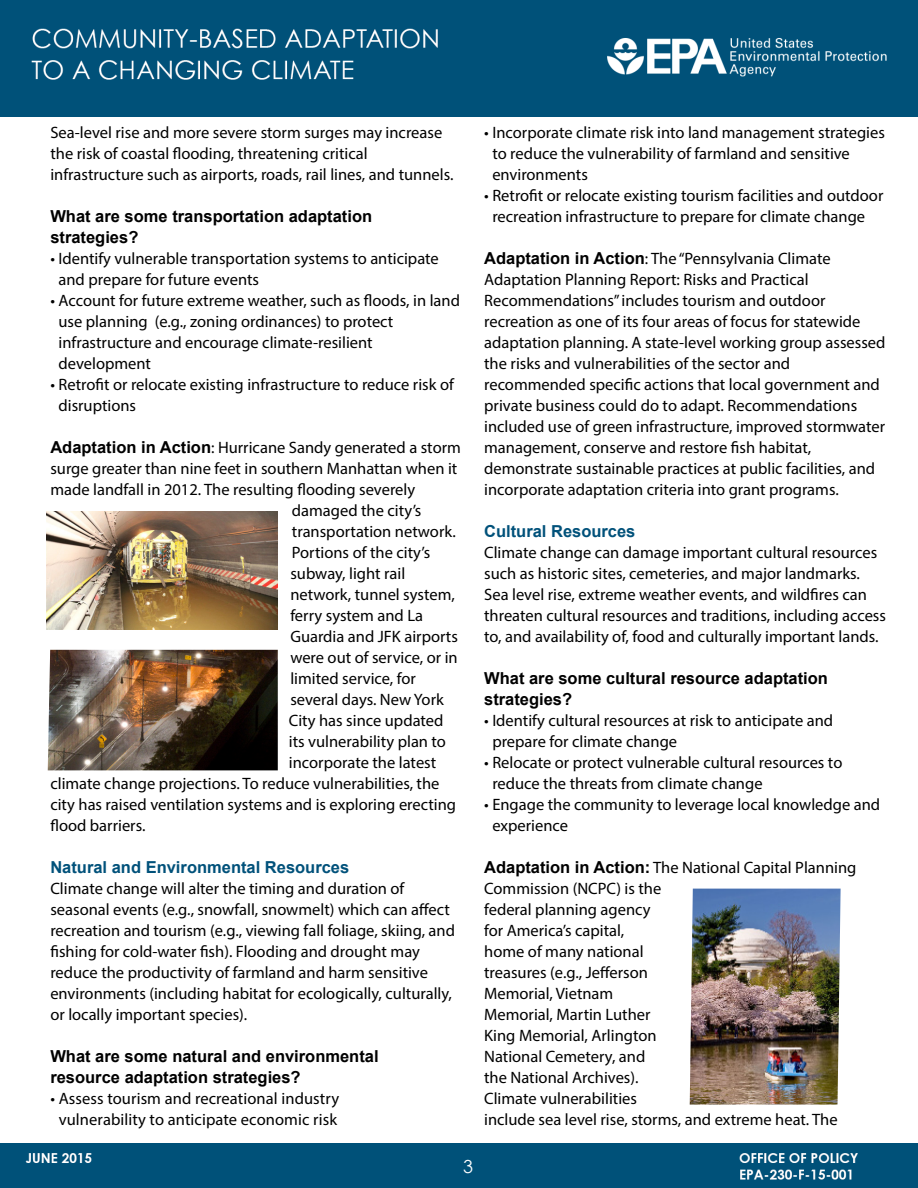
<style>
.page{position:relative;width:918px;height:1188px;background:#fff}
.page>*{position:absolute;margin:0;border:0;box-sizing:border-box;transform-origin:0 0}
.t1{font:18px "Century Gothic";color:#fff}
.Sans_Serif_Body_Text{font:16.5px/21px "Myriad Pro";color:#000}
.Sans_Serif_Body_Text-2{font:700 16.5px/21px "Arial";color:#000}
.Sans_Serif_Body_Text-3{font:700 16.5px "Arial";color:#00517a}
.s1{font-family:"Arial";font-weight:700}
</style>
<div class="page">
<div style="left:0;top:1143px;width:918px;height:45px;background:#005179"></div>
<img style="left:47px;top:511px;width:231px;height:119px">
<img style="left:690px;top:889px;width:151px;height:216px">
<img style="left:48px;top:650px;width:230px;height:120px">
<img style="left:0;top:1px;width:918px;height:116px">
<p class="Sans_Serif_Body_Text" style="left:50px;top:122px;width:405px">Sea-level rise and more severe storm surges may increase the risk of coastal flooding, threatening critical infrastructure such as airports, roads, rail lines, and tunnels.</p>
<p class="Sans_Serif_Body_Text-2" style="left:50px;top:206px;width:323px">What are some transportation adaptation strategies?</p>
<p class="Sans_Serif_Body_Text" style="left:59px;top:248px;width:382px;text-indent:-8px">• Identify vulnerable transportation systems to anticipate and prepare for future events</p>
<p class="Sans_Serif_Body_Text" style="left:59px;top:290px;width:403px;text-indent:-8px">• Account for future extreme weather, such as floods, in land use planning (e.g., zoning ordinances) to protect infrastructure and encourage climate-resilient development</p>
<p class="Sans_Serif_Body_Text" style="left:59px;top:374px;width:397px;text-indent:-8px">• Retrofit or relocate existing infrastructure to reduce risk of disruptions</p>
<p class="Sans_Serif_Body_Text" style="left:50px;top:437px;width:412px"><span class="s1">Adaptation in Action</span>: Hurricane Sandy generated a storm</p>
<p class="Sans_Serif_Body_Text" style="left:50px;top:458px;width:408px">surge greater than nine feet in southern Manhattan when it</p>
<p class="Sans_Serif_Body_Text" style="left:50px;top:479px;width:366px">made landfall in 2012. The resulting flooding severely</p>
<p class="Sans_Serif_Body_Text" style="left:292px;top:500px;width:131px">damaged the city’s</p>
<p class="Sans_Serif_Body_Text" style="left:292px;top:521px;width:165px">transportation network.</p>
<p class="Sans_Serif_Body_Text" style="left:292px;top:542px;width:140px">Portions of the city’s</p>
<p class="Sans_Serif_Body_Text" style="left:290px;top:563px;width:116px">subway, light rail</p>
<p class="Sans_Serif_Body_Text" style="left:290px;top:584px;width:166px">network, tunnel system,</p>
<p class="Sans_Serif_Body_Text" style="left:290px;top:605px;width:134px">ferry system and La</p>
<p class="Sans_Serif_Body_Text" style="left:290px;top:626px;width:169px">Guardia and JFK airports</p>
<p class="Sans_Serif_Body_Text" style="left:290px;top:647px;width:169px">were out of service, or in</p>
<p class="Sans_Serif_Body_Text" style="left:290px;top:668px;width:127px">limited service, for</p>
<p class="Sans_Serif_Body_Text" style="left:290px;top:689px;width:155px">several days. New York</p>
<p class="Sans_Serif_Body_Text" style="left:289px;top:710px;width:156px">City has since updated</p>
<p class="Sans_Serif_Body_Text" style="left:289px;top:731px;width:159px">its vulnerability plan to</p>
<p class="Sans_Serif_Body_Text" style="left:289px;top:752px;width:149px">incorporate the latest</p>
<p class="Sans_Serif_Body_Text" style="left:50px;top:773px;width:391px">climate change projections. To reduce vulnerabilities, the</p>
<p class="Sans_Serif_Body_Text" style="left:50px;top:794px;width:407px">city has raised ventilation systems and is exploring erecting</p>
<p class="Sans_Serif_Body_Text" style="left:50px;top:815px;width:97px">flood barriers.</p>
<p class="Sans_Serif_Body_Text-3" style="left:50px;top:856px;width:300px">Natural and Environmental Resources</p>
<p class="Sans_Serif_Body_Text" style="left:50px;top:878px;width:406px">Climate change will alter the timing and duration of seasonal events (e.g., snowfall, snowmelt) which can affect recreation and tourism (e.g., viewing fall foliage, skiing, and fishing for cold-water fish). Flooding and drought may reduce the productivity of farmland and harm sensitive environments (including habitat for ecologically, culturally, or locally important species).</p>
<p class="Sans_Serif_Body_Text-2" style="left:50px;top:1046px;width:330px">What are some natural and environmental resource adaptation strategies?</p>
<p class="Sans_Serif_Body_Text" style="left:50px;top:1088px;width:290px;text-align:center">• Assess tourism and recreational industry vulnerability to anticipate economic risk</p>
<p class="Sans_Serif_Body_Text" style="left:492px;top:122px;width:394px;text-indent:-8px">• Incorporate climate risk into land management strategies to reduce the vulnerability of farmland and sensitive environments</p>
<p class="Sans_Serif_Body_Text" style="left:492px;top:185px;width:393px;text-indent:-8px">• Retrofit or relocate existing tourism facilities and outdoor recreation infrastructure to prepare for climate change</p>
<p class="Sans_Serif_Body_Text" style="left:484px;top:248px;width:403px"><span class="s1">Adaptation in Action</span>: The “Pennsylvania Climate Adaptation Planning Report: Risks and Practical Recommendations” includes tourism and outdoor recreation as one of its four areas of focus for statewide adaptation planning. A state-level working group assessed the risks and vulnerabilities of the sector and recommended specific actions that local government and private business could do to adapt. Recommendations included use of green infrastructure, improved stormwater management, conserve and restore fish habitat, demonstrate sustainable practices at public facilities, and incorporate adaptation criteria into grant programs.</p>
<p class="Sans_Serif_Body_Text-3" style="left:484px;top:520px;width:153px">Cultural Resources</p>
<p class="Sans_Serif_Body_Text" style="left:484px;top:542px;width:403px">Climate change can damage important cultural resources such as historic sites, cemeteries, and major landmarks.<br>Sea level rise, extreme weather events, and wildfires can threaten cultural resources and traditions, including access to, and availability of, food and culturally important lands.</p>
<p class="Sans_Serif_Body_Text-2" style="left:484px;top:668px;width:345px">What are some cultural resource adaptation strategies?</p>
<p class="Sans_Serif_Body_Text" style="left:492px;top:710px;width:342px;text-indent:-8px">• Identify cultural resources at risk to anticipate and prepare for climate change</p>
<p class="Sans_Serif_Body_Text" style="left:492px;top:752px;width:352px;text-indent:-8px">• Relocate or protect vulnerable cultural resources to reduce the threats from climate change</p>
<p class="Sans_Serif_Body_Text" style="left:492px;top:794px;width:389px;text-indent:-8px">• Engage the community to leverage local knowledge and experience</p>
<p class="Sans_Serif_Body_Text" style="left:484px;top:857px;width:374px"><span class="s1">Adaptation in Action:</span> The National Capital Planning<br>Commission (NCPC) is the<br>federal planning agency<br>for America’s capital,<br>home of many national<br>treasures (e.g., Jefferson<br>Memorial, Vietnam<br>Memorial, Martin Luther<br>King Memorial, Arlington<br>National Cemetery, and<br>the National Archives).<br>Climate vulnerabilities<br>include sea level rise, storms, and extreme heat. The</p>
<p class="t1" style="left:463px;top:1154px;width:11px">3</p>
</div>
